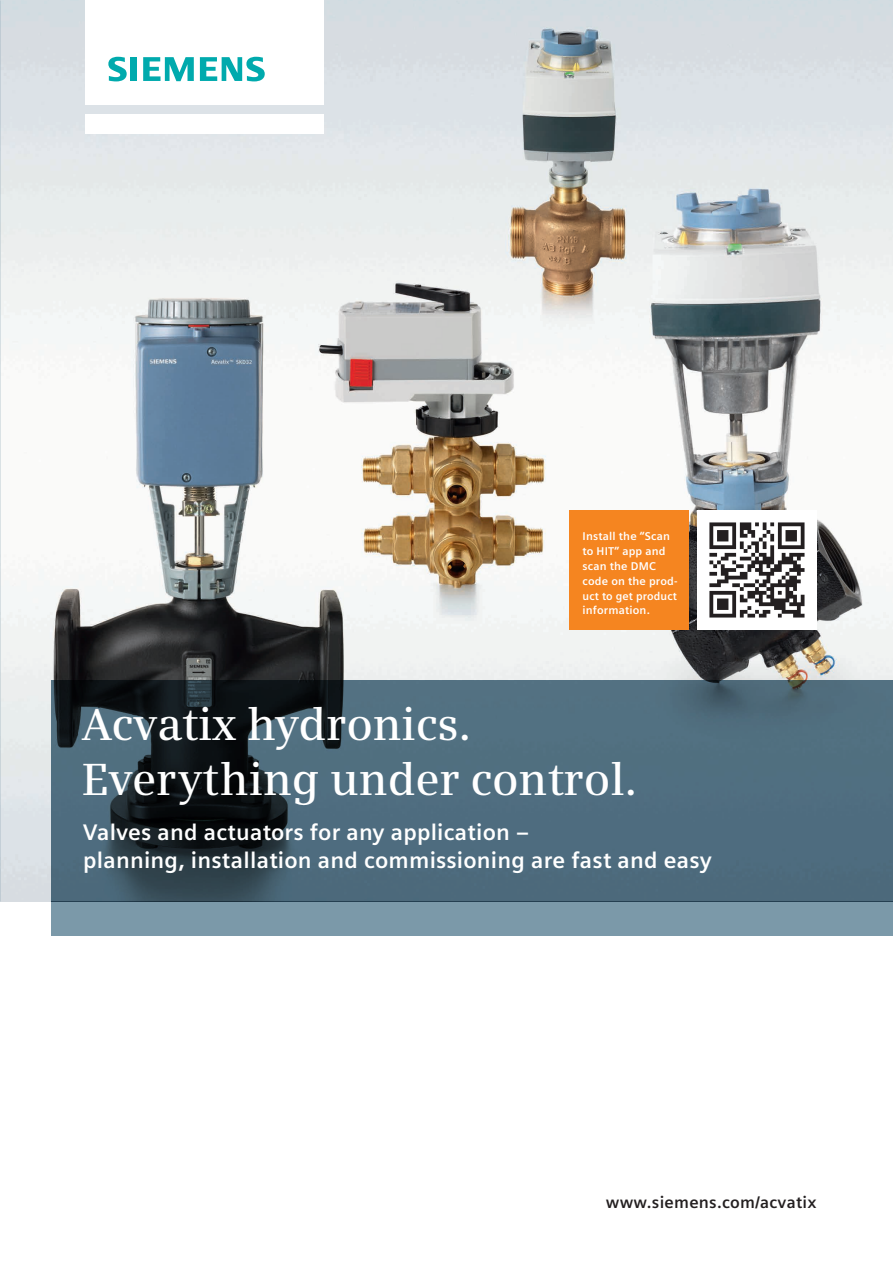
<style>
.page{position:relative;width:893px;height:1263px;background:#fff}
.page>*{position:absolute;margin:0;border:0;box-sizing:border-box;transform-origin:0 0}
.t1{font:600 45px/55.2px "Siemens Serif";letter-spacing:-.005em;color:#fff}
.t2{font:700 22.5px/27.6px "Siemens Sans";letter-spacing:.01em;color:#fff}
.t3{font:700 16.5px "Siemens Sans";letter-spacing:.015em;color:#231f20}
.t4{font:700 11.25px/14.9px "Siemens Sans";letter-spacing:.015em;color:#fff}
</style>
<div class="page">
<img style="left:0;top:0;width:893px;height:901px">
<div style="left:85px;top:114px;width:238px;height:19px;background:#fff"></div>
<div style="left:85px;top:0;width:238px;height:105px;background:#fff"></div>
<svg style="left:108px;top:57px;width:19px;height:24px"></svg>
<div style="left:130px;top:57px;width:7px;height:24px;background:#00aaad"></div>
<svg style="left:143px;top:57px;width:51px;height:24px"></svg>
<svg style="left:200px;top:57px;width:65px;height:24px"></svg>
<div style="left:570px;top:510px;width:119px;height:119px;background:#f58520"></div>
<div style="left:51px;top:680px;width:842px;height:221px;background:#506d7f"></div>
<div style="left:51px;top:901px;width:842px;height:34px;background:#7b99a9"></div>
<img style="left:697px;top:510px;width:119px;height:119px">
<svg style="left:53px;top:680px;width:754px;height:221px"></svg>
<p class="t4" style="left:583px;top:529px;width:96px">Install the “Scan to HIT” app and scan the DMC code on the prod&shy;uct to get product information.</p>
<h1 class="t1" style="left:82px;top:696px;width:557px">Acvatix hydronics.<br>Everything under control.</h1>
<p class="t2" style="left:83px;top:818px;width:630px">Valves and actuators for any application –<br>planning, installation and commissioning are fast and easy</p>
<p class="t3" style="left:606px;top:1192px;width:212px">www.siemens.com/acvatix</p>
</div>
